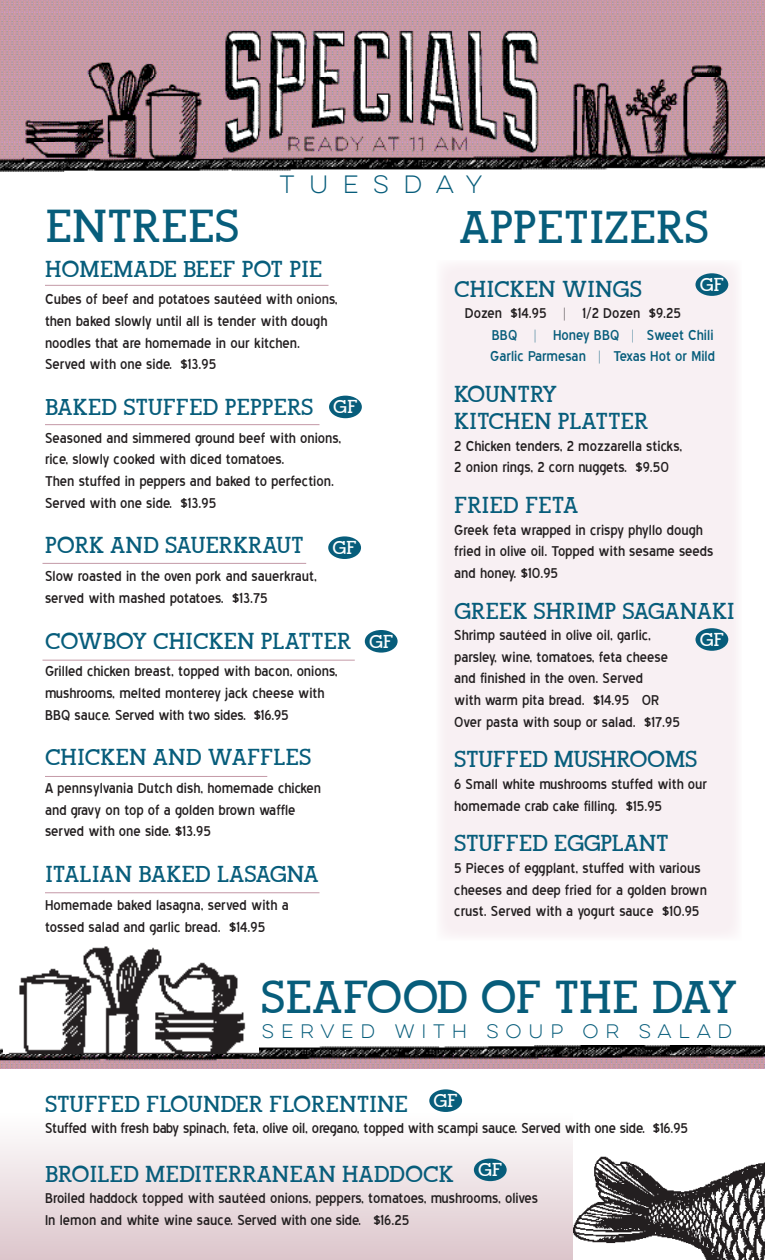
<style>
.page{position:relative;width:765px;height:1260px;background:#fff}
.page>*{position:absolute;margin:0;border:0;box-sizing:border-box;transform-origin:0 0}
.t1{font:700 45px "Alexandria FLF";color:#075d7b}
.t2{font:700 22.5px/27px "Alexandria FLF";color:#075d7b}
.t3{font:22.5px "Lulo Clean One";letter-spacing:.435em;color:#075d7b}
.t4{font:700 18.25px "Alexandria FLF";color:#fff}
.t5{font:18px/21.6px "Blue Highway";color:#231f20}
.t6{font:18px "Blue Highway";color:#075d7b}
.t7{font:17.5px "Lulo Clean One";letter-spacing:.185em;color:#075d7b}
</style>
<div class="page">
<div style="left:437px;top:260px;width:305px;height:681px;background:#f8f0f3"></div>
<div style="left:696px;top:273px;width:32px;height:23px;background:#075d7b;border-radius:50%"></div>
<div style="left:696px;top:628px;width:32px;height:23px;background:#075d7b;border-radius:50%"></div>
<div style="left:0;top:1114px;width:765px;height:146px;background:linear-gradient(to bottom,#fefefe,#dcc6cb)"></div>
<img style="left:0;top:1046px;width:765px;height:23px">
<img style="left:0;top:0;width:765px;height:171px">
<img style="left:4px;top:946px;width:255px;height:108px">
<hr style="left:45px;top:285px;width:284px;height:1px;background:#c499a7">
<hr style="left:45px;top:424px;width:275px;height:1px;background:#c499a7">
<hr style="left:42px;top:563px;width:264px;height:1px;background:#c499a7">
<hr style="left:42px;top:660px;width:313px;height:1px;background:#c499a7">
<img style="left:573px;top:1114px;width:192px;height:146px">
<hr style="left:45px;top:776px;width:222px;height:1px;background:#c499a7">
<hr style="left:45px;top:892px;width:275px;height:1px;background:#c499a7">
<div style="left:365px;top:630px;width:33px;height:23px;background:#075d7b;border-radius:50%"></div>
<div style="left:429px;top:1089px;width:33px;height:23px;background:#075d7b;border-radius:50%"></div>
<div style="left:474px;top:1159px;width:33px;height:22px;background:#075d7b;border-radius:50%"></div>
<div style="left:328px;top:536px;width:33px;height:23px;background:#075d7b;border-radius:50%"></div>
<div style="left:329px;top:396px;width:33px;height:22px;background:#075d7b;border-radius:50%"></div>
<p class="t3" style="left:280px;top:169px;width:209px">TUESDAY</p>
<p class="t1" style="left:45px;top:202px;width:196px">ENTREES</p>
<p class="t2" style="left:45px;top:256px;width:279px">HOMEMADE BEEF POT PIE</p>
<p class="t5" style="left:45px;top:289px;width:294px">Cubes of beef and potatoes sautéed with onions, then baked slowly until all is tender with dough noodles that are homemade in our kitchen.<br>Served with one side. $13.95</p>
<p class="t2" style="left:45px;top:394px;width:270px">BAKED STUFFED PEPPERS</p>
<p class="t5" style="left:45px;top:427px;width:298px">Seasoned and simmered ground beef with onions, rice, slowly cooked with diced tomatoes.<br>Then stuffed in peppers and baked to perfection.<br>Served with one side. $13.95</p>
<p class="t2" style="left:45px;top:532px;width:260px">PORK AND SAUERKRAUT</p>
<p class="t5" style="left:45px;top:566px;width:274px">Slow roasted in the oven pork and sauerkraut, served with mashed potatoes. $13.75</p>
<p class="t2" style="left:45px;top:628px;width:308px">COWBOY CHICKEN PLATTER</p>
<p class="t5" style="left:45px;top:661px;width:294px">Grilled chicken breast, topped with bacon, onions, mushrooms, melted monterey jack cheese with<br>BBQ sauce. Served with two sides. $16.95</p>
<p class="t2" style="left:45px;top:744px;width:268px">CHICKEN AND WAFFLES</p>
<p class="t5" style="left:45px;top:778px;width:278px">A pennsylvania Dutch dish, homemade chicken</p>
<p class="t5" style="left:45px;top:799px;width:252px">and gravy on top of a golden brown waffle</p>
<p class="t5" style="left:45px;top:821px;width:167px">served with one side. $13.95</p>
<p class="t2" style="left:45px;top:861px;width:275px">ITALIAN BAKED LASAGNA</p>
<p class="t5" style="left:45px;top:895px;width:245px">Homemade baked lasagna, served with a</p>
<p class="t5" style="left:45px;top:916px;width:222px">tossed salad and garlic bread. $14.95</p>
<p class="t4" style="left:333px;top:397px;width:26px">GF</p>
<p class="t4" style="left:332px;top:538px;width:26px">GF</p>
<p class="t4" style="left:369px;top:632px;width:26px">GF</p>
<p class="t1" style="left:459px;top:203px;width:251px">APPETIZERS</p>
<p class="t4" style="left:700px;top:275px;width:26px">GF</p>
<p class="t2" style="left:454px;top:276px;width:189px">CHICKEN WINGS</p>
<p class="t5" style="left:465px;top:303px;width:218px">Dozen $14.95 | 1/2 Dozen $9.25</p>
<p class="t6" style="left:492px;top:327px;width:223px">BBQ | Honey BBQ | Sweet Chili</p>
<p class="t6" style="left:490px;top:349px;width:226px">Garlic Parmesan | Texas Hot or Mild</p>
<p class="t2" style="left:454px;top:381px;width:196px">KOUNTRY<br>KITCHEN PLATTER</p>
<p class="t5" style="left:454px;top:435px;width:229px">2 Chicken tenders, 2 mozzarella sticks,<br>2 onion rings, 2 corn nuggets. $9.50</p>
<p class="t2" style="left:454px;top:492px;width:126px">FRIED FETA</p>
<p class="t5" style="left:454px;top:519px;width:250px">Greek feta wrapped in crispy phyllo dough</p>
<p class="t5" style="left:454px;top:541px;width:261px">fried in olive oil. Topped with sesame seeds</p>
<p class="t5" style="left:454px;top:562px;width:105px">and honey. $10.95</p>
<p class="t2" style="left:454px;top:598px;width:282px">GREEK SHRIMP SAGANAKI</p>
<p class="t5" style="left:454px;top:625px;width:198px">Shrimp sautéed in olive oil, garlic,</p>
<p class="t5" style="left:454px;top:646px;width:215px">parsley, wine, tomatoes, feta cheese and finished in the oven. Served with warm pita bread. $14.95 OR</p>
<p class="t5" style="left:454px;top:711px;width:227px">Over pasta with soup or salad. $17.95</p>
<p class="t2" style="left:454px;top:746px;width:244px">STUFFED MUSHROOMS</p>
<p class="t5" style="left:454px;top:774px;width:255px">6 Small white mushrooms stuffed with our homemade crab cake filling. $15.95</p>
<p class="t2" style="left:454px;top:830px;width:216px">STUFFED EGGPLANT</p>
<p class="t5" style="left:454px;top:857px;width:255px">5 Pieces of eggplant, stuffed with various cheeses and deep fried for a golden brown crust. Served with a yogurt sauce $10.95</p>
<p class="t4" style="left:700px;top:630px;width:26px">GF</p>
<p class="t1" style="left:261px;top:973px;width:478px">SEAFOOD OF THE DAY</p>
<p class="t7" style="left:262px;top:1019px;width:475px">SERVED WITH SOUP OR SALAD</p>
<p class="t4" style="left:434px;top:1091px;width:26px">GF</p>
<p class="t2" style="left:45px;top:1090px;width:365px">STUFFED FLOUNDER FLORENTINE</p>
<p class="t5" style="left:45px;top:1118px;width:644px">Stuffed with fresh baby spinach, feta, olive oil, oregano, topped with scampi sauce. Served with one side. $16.95</p>
<p class="t2" style="left:45px;top:1161px;width:410px">BROILED MEDITERRANEAN HADDOCK</p>
<p class="t5" style="left:45px;top:1188px;width:495px">Broiled haddock topped with sautéed onions, peppers, tomatoes, mushrooms, olives</p>
<p class="t5" style="left:45px;top:1209px;width:366px">In lemon and white wine sauce. Served with one side. $16.25</p>
<p class="t4" style="left:478px;top:1160px;width:26px">GF</p>
</div>
